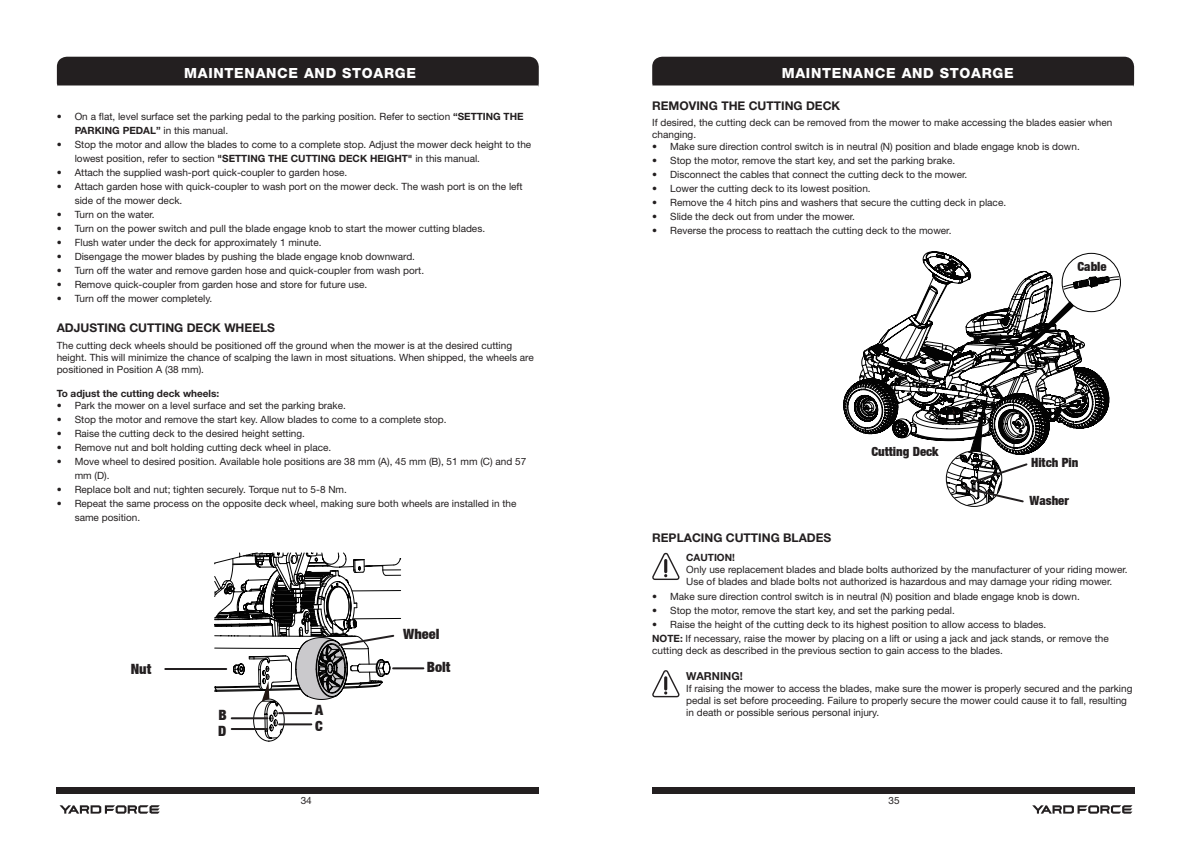
<style>
.page{position:relative;width:1191px;height:842px;background:#fff}
.page>*{position:absolute;margin:0;border:0;box-sizing:border-box;transform-origin:0 0}
.t1{font:900 condensed 14.1px/15.2px "Helvetica Neue LT";color:#231f20}
.t2{font:800 14px "Helvetica Neue LT Pro";letter-spacing:.05em;color:#fff}
.t3{font:900 condensed 12.7px "Helvetica Neue LT";color:#231f20}
.t4{font:700 12px "Helvetica Neue LT Std";color:#231f20}
.t5{font:700 11px "Helvetica Neue LT Std";color:#231f20}
.t6{font:10px/12px "Helvetica Neue LT Std";color:#231f20}
.t7{font:700 10px "Helvetica Neue LT Std";color:#231f20}
.s1{font-weight:700}
</style>
<div class="page">
<div style="left:57px;top:787px;width:482px;height:7px;background:#231f20"></div>
<svg style="left:60px;top:805px;width:100px;height:9px"></svg>
<div style="left:652px;top:787px;width:482px;height:7px;background:#231f20"></div>
<svg style="left:1032px;top:805px;width:100px;height:9px"></svg>
<svg style="left:57px;top:57px;width:482px;height:30px;background:#2e2a2b"></svg>
<svg style="left:164px;top:552px;width:261px;height:190px"></svg>
<svg style="left:652px;top:57px;width:482px;height:30px;background:#2e2a2b"></svg>
<svg style="left:652px;top:552px;width:27px;height:28px"></svg>
<svg style="left:652px;top:670px;width:27px;height:27px"></svg>
<svg style="left:922px;top:251px;width:187px;height:254px"></svg>
<svg style="left:843px;top:276px;width:276px;height:228px"></svg>
<p class="t2" style="left:184px;top:65px;width:233px">MAINTENANCE AND STOARGE</p>
<p class="t6" style="left:75px;top:110px;width:450px;line-height:14px;text-indent:-18px">• On a flat, level surface set the parking pedal to the parking position. Refer to section <span class="s1">“SETTING THE<br>PARKING PEDAL”</span> in this manual.</p>
<p class="t6" style="left:75px;top:138px;width:458px;line-height:14px;text-indent:-18px">• Stop the motor and allow the blades to come to a complete stop. Adjust the mower deck height to the lowest position, refer to section <span class="s1">"SETTING THE CUTTING DECK HEIGHT"</span> in this manual.</p>
<p class="t6" style="left:57px;top:167px;width:292px">• Attach the supplied wash-port quick-coupler to garden hose.</p>
<p class="t6" style="left:75px;top:180px;width:449px;line-height:14px;text-indent:-18px">• Attach garden hose with quick-coupler to wash port on the mower deck. The wash port is on the left side of the mower deck.</p>
<p class="t6" style="left:57px;top:209px;width:99px">• Turn on the water.</p>
<p class="t6" style="left:57px;top:223px;width:430px">• Turn on the power switch and pull the blade engage knob to start the mower cutting blades.</p>
<p class="t6" style="left:57px;top:237px;width:266px">• Flush water under the deck for approximately 1 minute.</p>
<p class="t6" style="left:57px;top:251px;width:360px">• Disengage the mower blades by pushing the blade engage knob downward.</p>
<p class="t6" style="left:57px;top:265px;width:369px">• Turn off the water and remove garden hose and quick-coupler from wash port.</p>
<p class="t6" style="left:57px;top:279px;width:312px">• Remove quick-coupler from garden hose and store for future use.</p>
<p class="t6" style="left:57px;top:293px;width:157px">• Turn off the mower completely.</p>
<p class="t4" style="left:57px;top:321px;width:220px">ADJUSTING CUTTING DECK WHEELS</p>
<p class="t6" style="left:57px;top:339px;width:478px">The cutting deck wheels should be positioned off the ground when the mower is at the desired cutting height. This will minimize the chance of scalping the lawn in most situations. When shipped, the wheels are positioned in Position A (38 mm).</p>
<p class="t7" style="left:57px;top:387px;width:164px">To adjust the cutting deck wheels:</p>
<p class="t6" style="left:57px;top:399px;width:291px">• Park the mower on a level surface and set the parking brake.</p>
<p class="t6" style="left:57px;top:413px;width:391px">• Stop the motor and remove the start key. Allow blades to come to a complete stop.</p>
<p class="t6" style="left:57px;top:427px;width:250px">• Raise the cutting deck to the desired height setting.</p>
<p class="t6" style="left:57px;top:441px;width:276px">• Remove nut and bolt holding cutting deck wheel in place.</p>
<p class="t6" style="left:75px;top:454px;width:453px;line-height:14px;text-indent:-18px">• Move wheel to desired position. Available hole positions are 38 mm (A), 45 mm (B), 51 mm (C) and 57 mm (D).</p>
<p class="t6" style="left:57px;top:483px;width:292px">• Replace bolt and nut; tighten securely. Torque nut to 5-8 Nm.</p>
<p class="t6" style="left:75px;top:496px;width:443px;line-height:14px;text-indent:-18px">• Repeat the same process on the opposite deck wheel, making sure both wheels are installed in the same position.</p>
<h1 class="t1" style="left:403px;top:626px;width:38px">Wheel</h1>
<h1 class="t1" style="left:131px;top:661px;width:22px">Nut</h1>
<h1 class="t1" style="left:427px;top:659px;width:25px">Bolt</h1>
<h1 class="t1" style="left:315px;top:703px;width:9px">A<br>C</h1>
<h1 class="t1" style="left:218px;top:707px;width:10px">B</h1>
<h1 class="t1" style="left:218px;top:723px;width:10px">D</h1>
<p class="t2" style="left:781px;top:65px;width:233px">MAINTENANCE AND STOARGE</p>
<p class="t4" style="left:652px;top:98px;width:189px">REMOVING THE CUTTING DECK</p>
<p class="t6" style="left:652px;top:117px;width:461px">If desired, the cutting deck can be removed from the mower to make accessing the blades easier when changing.</p>
<p class="t6" style="left:652px;top:141px;width:429px">• Make sure direction control switch is in neutral (N) position and blade engage knob is down.</p>
<p class="t6" style="left:652px;top:155px;width:304px">• Stop the motor, remove the start key, and set the parking brake.</p>
<p class="t6" style="left:652px;top:169px;width:316px">• Disconnect the cables that connect the cutting deck to the mower.</p>
<p class="t6" style="left:652px;top:183px;width:220px">• Lower the cutting deck to its lowest position.</p>
<p class="t6" style="left:652px;top:197px;width:355px">• Remove the 4 hitch pins and washers that secure the cutting deck in place.</p>
<p class="t6" style="left:652px;top:211px;width:204px">• Slide the deck out from under the mower.</p>
<p class="t6" style="left:652px;top:225px;width:301px">• Reverse the process to reattach the cutting deck to the mower.</p>
<p class="t3" style="left:871px;top:444px;width:69px">Cutting Deck</p>
<p class="t3" style="left:1077px;top:259px;width:31px">Cable</p>
<p class="t3" style="left:1031px;top:455px;width:49px">Hitch Pin</p>
<p class="t3" style="left:1029px;top:493px;width:41px">Washer</p>
<p class="t4" style="left:652px;top:530px;width:181px">REPLACING CUTTING BLADES</p>
<p class="t7" style="left:686px;top:551px;width:50px">CAUTION!</p>
<p class="t6" style="left:686px;top:563px;width:443px">Only use replacement blades and blade bolts authorized by the manufacturer of your riding mower.<br>Use of blades and blade bolts not authorized is hazardous and may damage your riding mower.</p>
<p class="t6" style="left:652px;top:590px;width:429px">• Make sure direction control switch is in neutral (N) position and blade engage knob is down.</p>
<p class="t6" style="left:652px;top:604px;width:304px">• Stop the motor, remove the start key, and set the parking pedal.</p>
<p class="t6" style="left:652px;top:618px;width:395px">• Raise the height of the cutting deck to its highest position to allow access to blades.</p>
<p class="t6" style="left:652px;top:632px;width:458px"><span class="s1">NOTE:</span> If necessary, raise the mower by placing on a lift or using a jack and jack stands, or remove the cutting deck as described in the previous section to gain access to the blades.</p>
<p class="t5" style="left:686px;top:669px;width:58px">WARNING!</p>
<p class="t6" style="left:686px;top:682px;width:448px">If raising the mower to access the blades, make sure the mower is properly secured and the parking pedal is set before proceeding. Failure to properly secure the mower could cause it to fall, resulting in death or possible serious personal injury.</p>
<p class="t6" style="left:301px;top:794px;width:13px">34</p>
<p class="t6" style="left:888px;top:794px;width:13px">35</p>
</div>
